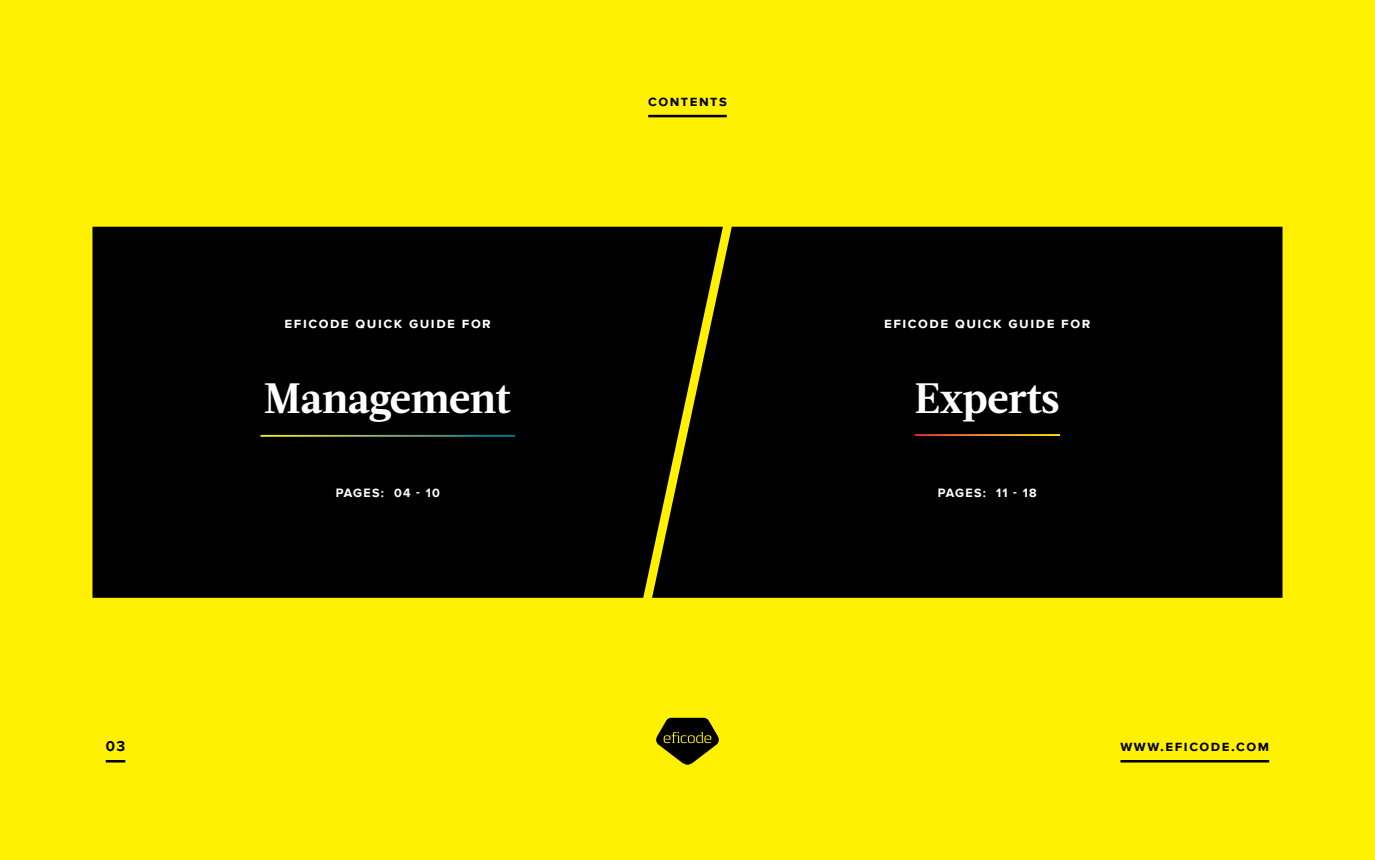
<style>
.page{position:relative;width:1375px;height:860px;background:#fff}
.page>*{position:absolute;margin:0;border:0;box-sizing:border-box;transform-origin:0 0}
.t1{font:700 42.38px "Acta";letter-spacing:-.015em;color:#fff}
.Leipis{font:700 15px "Proxima Nova";letter-spacing:.1em;color:#fff}
.Leipis-2{font:700 15px "Proxima Nova";letter-spacing:.1em;color:#000}
.Leipis-3{font:700 12.5px "Proxima Nova";letter-spacing:.1em;color:#fff}
</style>
<div class="page">
<div style="left:0;top:0;width:1375px;height:859px;background:#fff101"></div>
<div style="left:92px;top:227px;width:560px;height:370px;background:#000"></div>
<div style="left:652px;top:227px;width:631px;height:370px;background:#000"></div>
<hr style="left:648px;top:115px;width:79px;height:2px;background:#000">
<svg style="left:656px;top:717px;width:63px;height:47px"></svg>
<hr style="left:1120px;top:759px;width:149px;height:3px;background:#000">
<hr style="left:106px;top:759px;width:19px;height:3px;background:#000">
<hr style="left:261px;top:435px;width:254px;height:1px;background:#fff">
<hr style="left:914px;top:434px;width:146px;height:2px;background:#fff">
<p class="Leipis" style="left:285px;top:314px;width:208px">eficode quick guide for</p>
<p class="t1" style="left:264px;top:373px;width:248px">Management</p>
<p class="Leipis-2" style="left:648px;top:92px;width:80px">contents</p>
<p class="Leipis" style="left:884px;top:314px;width:208px">eficode quick guide for</p>
<p class="t1" style="left:915px;top:373px;width:146px">Experts</p>
<p class="Leipis-3" style="left:336px;top:485px;width:106px">PAGES: 04 - 10</p>
<p class="Leipis-3" style="left:938px;top:485px;width:100px">PAGES: 11 - 18</p>
<p class="Leipis-2" style="left:106px;top:737px;width:21px">03</p>
<p class="Leipis-2" style="left:1120px;top:737px;width:150px">www.eficode.com</p>
</div>
